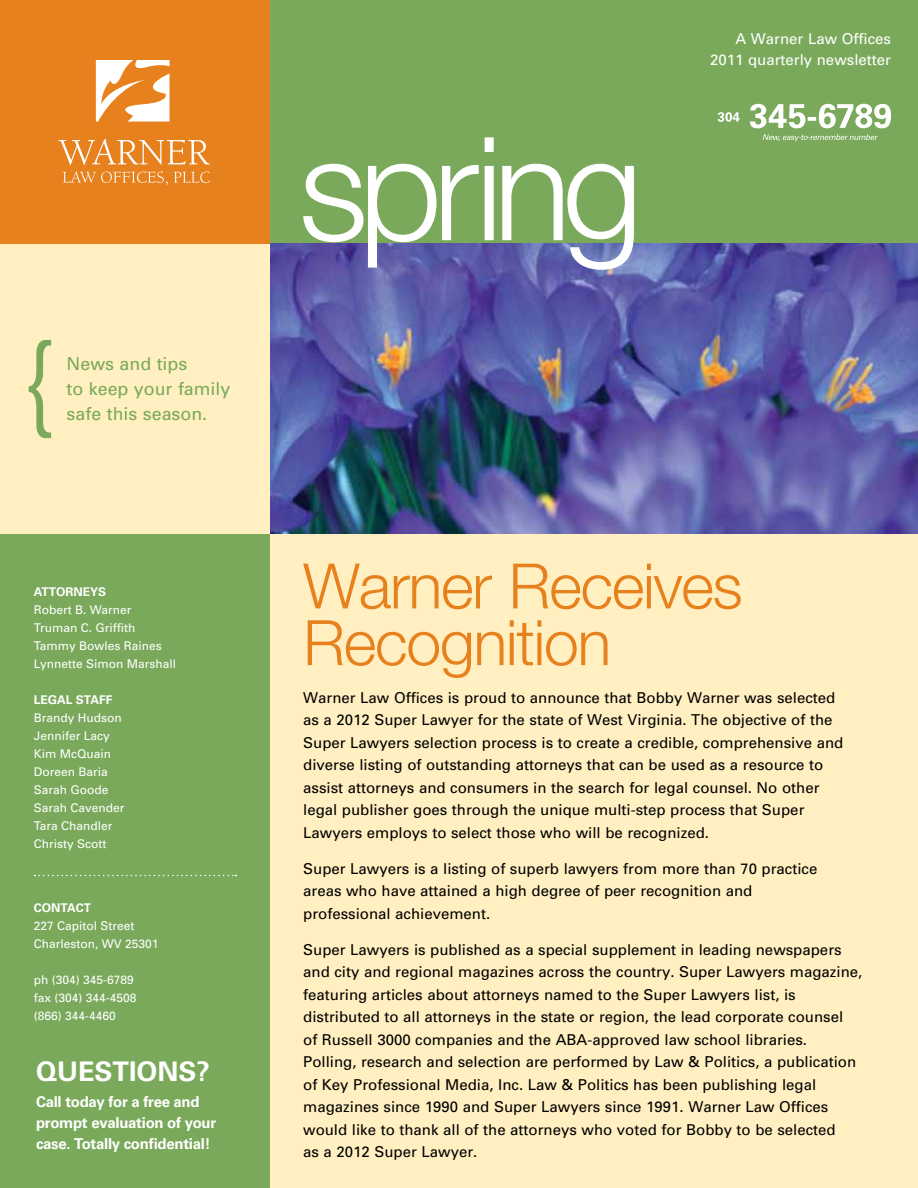
<style>
.page{position:relative;width:918px;height:1188px;background:#fff}
.page>*{position:absolute;margin:0;border:0;box-sizing:border-box;transform-origin:0 0}
.t1{font:300 62.7px/56.7px "Helvetica Neue";letter-spacing:-.02em;color:#e7811d}
.t2{font:700 27px "Univers";color:#fff}
.t3{font:17.85px/24.9px "Univers";color:#7aa95b}
.t4{font:15px/22.5px "Univers";color:#000}
.t5{font:700 15px/21px "Univers";letter-spacing:-.02em;color:#fff}
.t6{font:15px/21px "Univers";color:#fff;text-align:right}
.t7{font:12px/18px "Univers";color:#fff}
.t8{font:700 12px "Univers";color:#fff}
</style>
<div class="page">
<div style="left:270px;top:0;width:648px;height:244px;background:#7aa95b"></div>
<img style="left:270px;top:244px;width:648px;height:290px">
<div style="left:0;top:0;width:270px;height:244px;background:#e7811d"></div>
<div style="left:0;top:244px;width:270px;height:290px;background:#ffefc1"></div>
<div style="left:270px;top:534px;width:648px;height:654px;background:#ffefc1"></div>
<svg style="left:96px;top:60px;width:74px;height:62px"></svg>
<svg style="left:58px;top:139px;width:152px;height:26px"></svg>
<svg style="left:63px;top:171px;width:105px;height:14px"></svg>
<svg style="left:174px;top:172px;width:36px;height:11px"></svg>
<div style="left:0;top:534px;width:270px;height:654px;background:#7aa95b"></div>
<svg style="left:35px;top:875px;width:201px;height:1px"></svg>
<svg style="left:29px;top:340px;width:22px;height:98px"></svg>
<svg style="left:763px;top:134px;width:115px;height:7px"></svg>
<svg style="left:750px;top:104px;width:141px;height:24px"></svg>
<svg style="left:718px;top:112px;width:22px;height:10px"></svg>
<svg style="left:303px;top:137px;width:331px;height:133px"></svg>
<p class="t6" style="left:710px;top:28px;width:182px">A Warner Law Offices<br>2011 quarterly newsletter</p>
<p class="t3" style="left:67px;top:351px;width:165px">News and tips<br>to keep your family safe this season.</p>
<p class="t8" style="left:34px;top:585px;width:74px">ATTORNEYS</p>
<p class="t7" style="left:34px;top:600px;width:144px">Robert B. Warner<br>Truman C. Griffith<br>Tammy Bowles Raines<br>Lynnette Simon Marshall</p>
<p class="t8" style="left:34px;top:693px;width:80px">LEGAL STAFF</p>
<p class="t7" style="left:34px;top:708px;width:92px">Brandy Hudson<br>Jennifer Lacy<br>Kim McQuain<br>Doreen Baria<br>Sarah Goode<br>Sarah Cavender<br>Tara Chandler<br>Christy Scott</p>
<p class="t8" style="left:34px;top:900px;width:59px">CONTACT</p>
<p class="t7" style="left:34px;top:916px;width:126px">227 Capitol Street<br>Charleston, WV 25301</p>
<p class="t7" style="left:34px;top:970px;width:104px">ph (304) 345-6789 fax (304) 344-4508 (866) 344-4460</p>
<h2 class="t2" style="left:36px;top:1055px;width:176px">QUESTIONS?</h2>
<p class="t5" style="left:36px;top:1092px;width:182px">Call today for a free and prompt evaluation of your case. Totally confidential!</p>
<h1 class="t1" style="left:303px;top:556px;width:441px">Warner Receives<br>Recognition</h1>
<p class="t4" style="left:303px;top:686px;width:542px">Warner Law Offices is proud to announce that Bobby Warner was selected as a 2012 Super Lawyer for the state of West Virginia. The objective of the Super Lawyers selection process is to create a credible, comprehensive and diverse listing of outstanding attorneys that can be used as a resource to assist attorneys and consumers in the search for legal counsel. No other legal publisher goes through the unique multi-step process that Super Lawyers employs to select those who will be recognized.</p>
<p class="t4" style="left:303px;top:857px;width:516px">Super Lawyers is a listing of superb lawyers from more than 70 practice areas who have attained a high degree of peer recognition and professional achievement.</p>
<p class="t4" style="left:303px;top:938px;width:561px">Super Lawyers is published as a special supplement in leading newspapers and city and regional magazines across the country. Super Lawyers magazine, featuring articles about attorneys named to the Super Lawyers list, is distributed to all attorneys in the state or region, the lead corporate counsel<br>of Russell 3000 companies and the ABA-approved law school libraries.<br>Polling, research and selection are performed by Law &amp; Politics, a publication of Key Professional Media, Inc. Law &amp; Politics has been publishing legal magazines since 1990 and Super Lawyers since 1991. Warner Law Offices would like to thank all of the attorneys who voted for Bobby to be selected<br>as a 2012 Super Lawyer.</p>
</div>
